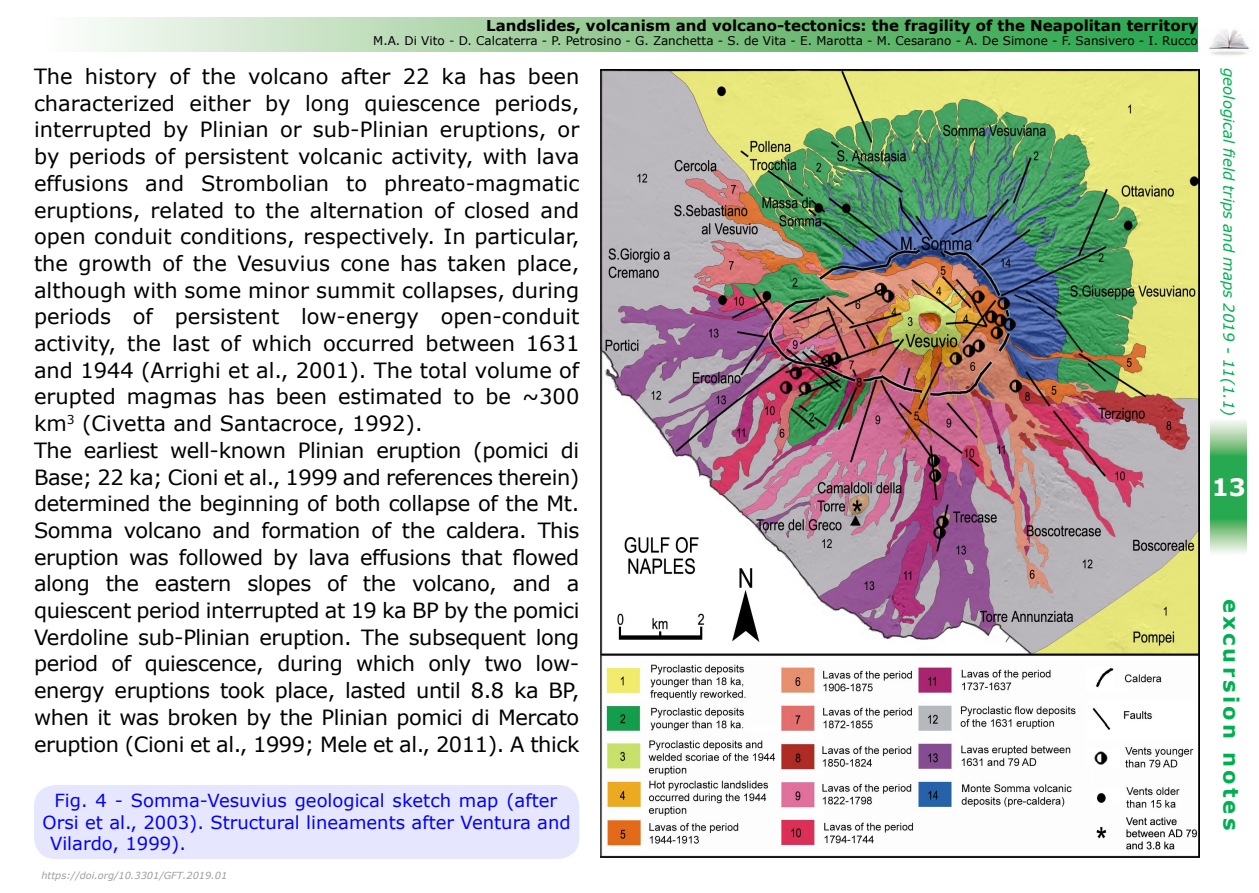
<style>
.page{position:relative;width:1259px;height:893px;background:#fff}
.page>*{position:absolute;margin:0;border:0;box-sizing:border-box;transform-origin:0 0}
.t1{font:700 24px "Verdana";color:#fff}
.t2{font:21px/26.7px "Verdana";color:#000}
.t3{font:700 21px "Verdana";letter-spacing:.15em;color:#00af50}
.t4{font:18px "Verdana";color:#00f}
.t5{font:700 15px "Verdana";color:#000}
.t6{font:italic 15px "Verdana";color:#00af50}
.t7{font:12px "Verdana";color:#000}
.t8{font:italic 9.75px "Verdana";color:#9d9d9c}
</style>
<div class="page">
<svg style="left:1210px;top:420px;width:37px;height:133px"></svg>
<svg style="left:89px;top:17px;width:1108px;height:34px"></svg>
<img style="left:1209px;top:29px;width:41px;height:27px">
<img style="left:600px;top:70px;width:599px;height:787px">
<div style="left:34px;top:785px;width:545px;height:74px;background:#e6e6ff;border-radius:21px"></div>
<p class="t5" style="left:486px;top:15px;width:713px">Landslides, volcanism and volcano-tectonics: the fragility of the Neapolitan territory</p>
<p class="t7" style="left:373px;top:33px;width:826px">M.A. Di Vito - D. Calcaterra - P. Petrosino - G. Zanchetta - S. de Vita - E. Marotta - M. Cesarano - A. De Simone - F. Sansivero - I. Rucco</p>
<p class="t2" style="left:34px;top:63px;width:547px">The history of the volcano after 22 ka has been characterized either by long quiescence periods, interrupted by Plinian or sub-Plinian eruptions, or by periods of persistent volcanic activity, with lava effusions and Strombolian to phreato-magmatic eruptions, related to the alternation of closed and open conduit conditions, respectively. In particular, the growth of the Vesuvius cone has taken place, although with some minor summit collapses, during periods of persistent low-energy open-conduit activity, the last of which occurred between 1631 and 1944 (Arrighi et al., 2001). The total volume of erupted magmas has been estimated to be ~300 km<sup>3</sup> (Civetta and Santacroce, 1992).<br>The earliest well-known Plinian eruption (pomici di Base; 22 ka; Cioni et al., 1999 and references therein) determined the beginning of both collapse of the Mt.<br>Somma volcano and formation of the caldera. This eruption was followed by lava effusions that flowed along the eastern slopes of the volcano, and a quiescent period interrupted at 19 ka BP by the pomici Verdoline sub-Plinian eruption. The subsequent long period of quiescence, during which only two low&shy;energy eruptions took place, lasted until 8.8 ka BP, when it was broken by the Plinian pomici di Mercato eruption (Cioni et al., 1999; Mele et al., 2011). A thick</p>
<p class="t4" style="left:55px;top:789px;width:504px">Fig. 4 - Somma-Vesuvius geological sketch map (after</p>
<p class="t4" style="left:43px;top:811px;width:530px">Orsi et al., 2003). Structural lineaments after Ventura and</p>
<p class="t4" style="left:50px;top:832px;width:137px">Vilardo, 1999).</p>
<p class="t8" style="left:41px;top:870px;width:187px">https://doi.org/10.3301/GFT.2019.01</p>
<p class="t6" style="left:1238px;top:68px;width:350px;rotate:90deg">geological field trips and maps 2019 - 11(1.1)</p>
<p class="t1" style="left:1211px;top:471px;width:36px">13</p>
<p class="t3" style="left:1244px;top:599px;width:233px;rotate:90deg">excursion notes</p>
</div>
